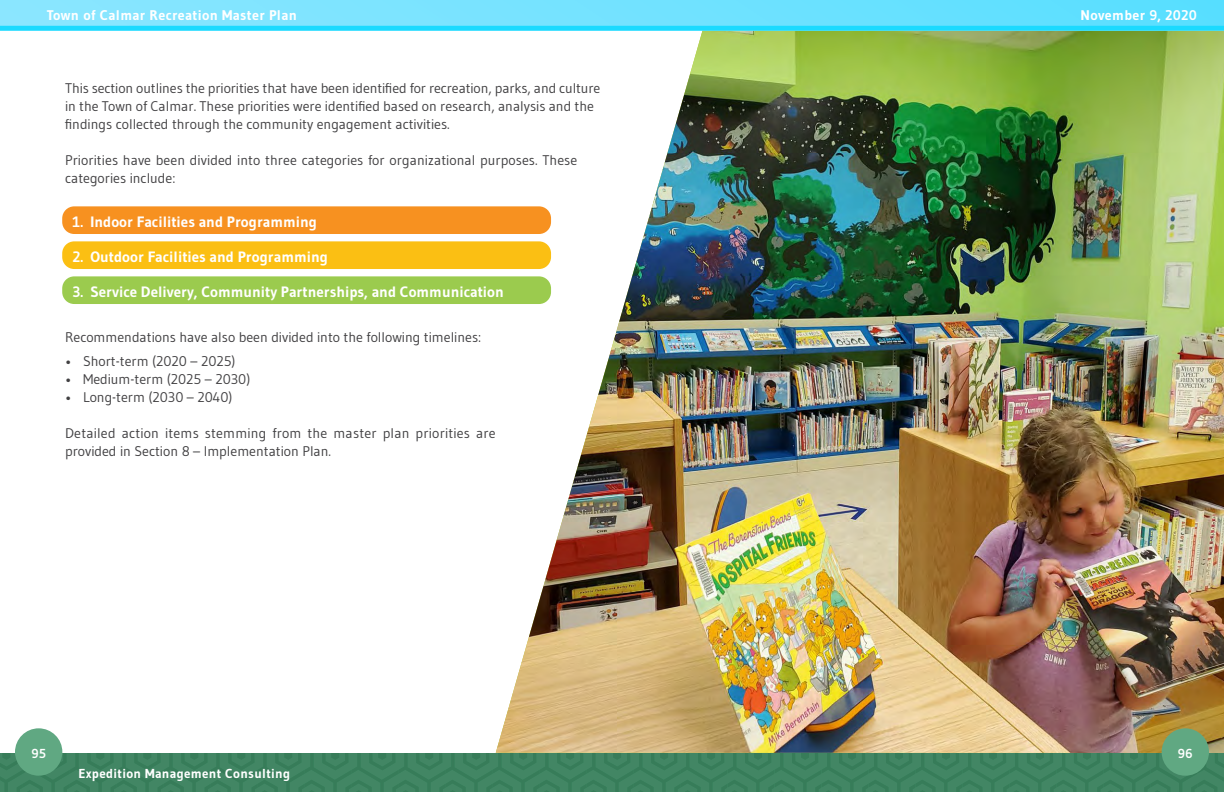
<style>
.page{position:relative;width:1224px;height:792px;background:#fff}
.page>*{position:absolute;margin:0;border:0;box-sizing:border-box;transform-origin:0 0}
.t1{font:700 15px "Gudea";color:#fff}
.t2{font:14px/18px "Gudea";color:#414042}
.t3{font:700 14px "Gudea";letter-spacing:.025em;color:#fff}
.t4{font:700 13px "Gudea";letter-spacing:.025em;color:#fff}
</style>
<div class="page">
<img style="left:496px;top:31px;width:728px;height:722px">
<div style="left:62px;top:206px;width:489px;height:28px;background:#f79120;border-radius:12px"></div>
<div style="left:62px;top:241px;width:489px;height:28px;background:#fbbf13;border-radius:12px"></div>
<div style="left:62px;top:276px;width:489px;height:28px;background:#9bcb4e;border-radius:12px"></div>
<div style="left:0;top:753px;width:1224px;height:39px;background:#428664"></div>
<div style="left:15px;top:728px;width:47px;height:48px;background:#60a882;border-radius:50%"></div>
<div style="left:1162px;top:728px;width:47px;height:48px;background:#60a882;border-radius:50%"></div>
<div style="left:0;top:0;width:1224px;height:27px;background:linear-gradient(to right,#8de6ff,#59dfff)"></div>
<div style="left:0;top:26px;width:1224px;height:5px;background:#1bdaff"></div>
<p class="t3" style="left:47px;top:7px;width:252px">Town of Calmar Recreation Master Plan</p>
<p class="t3" style="left:1081px;top:7px;width:118px">November 9, 2020</p>
<p class="t2" style="left:65px;top:79px;width:537px">This section outlines the priorities that have been identified for recreation, parks, and culture in the Town of Calmar. These priorities were identified based on research, analysis and the findings collected through the community engagement activities.</p>
<p class="t2" style="left:65px;top:151px;width:514px">Priorities have been divided into three categories for organizational purposes. These categories include:</p>
<p class="t1" style="left:73px;top:213px;width:246px">1. Indoor Facilities and Programming</p>
<p class="t1" style="left:73px;top:248px;width:257px">2. Outdoor Facilities and Programming</p>
<p class="t1" style="left:73px;top:283px;width:433px">3. Service Delivery, Community Partnerships, and Communication</p>
<p class="t2" style="left:65px;top:328px;width:418px">Recommendations have also been divided into the following timelines:</p>
<p class="t2" style="left:65px;top:352px;width:172px">• Short-term (2020 – 2025)</p>
<p class="t2" style="left:65px;top:370px;width:187px">• Medium-term (2025 – 2030)</p>
<p class="t2" style="left:65px;top:388px;width:169px">• Long-term (2030 – 2040)</p>
<p class="t2" style="left:65px;top:424px;width:432px">Detailed action items stemming from the master plan priorities are provided in Section 8 – Implementation Plan.</p>
<p class="t4" style="left:31px;top:746px;width:16px">95</p>
<p class="t4" style="left:1178px;top:746px;width:16px">96</p>
<p class="t4" style="left:78px;top:765px;width:213px">Expedition Management Consulting</p>
</div>
